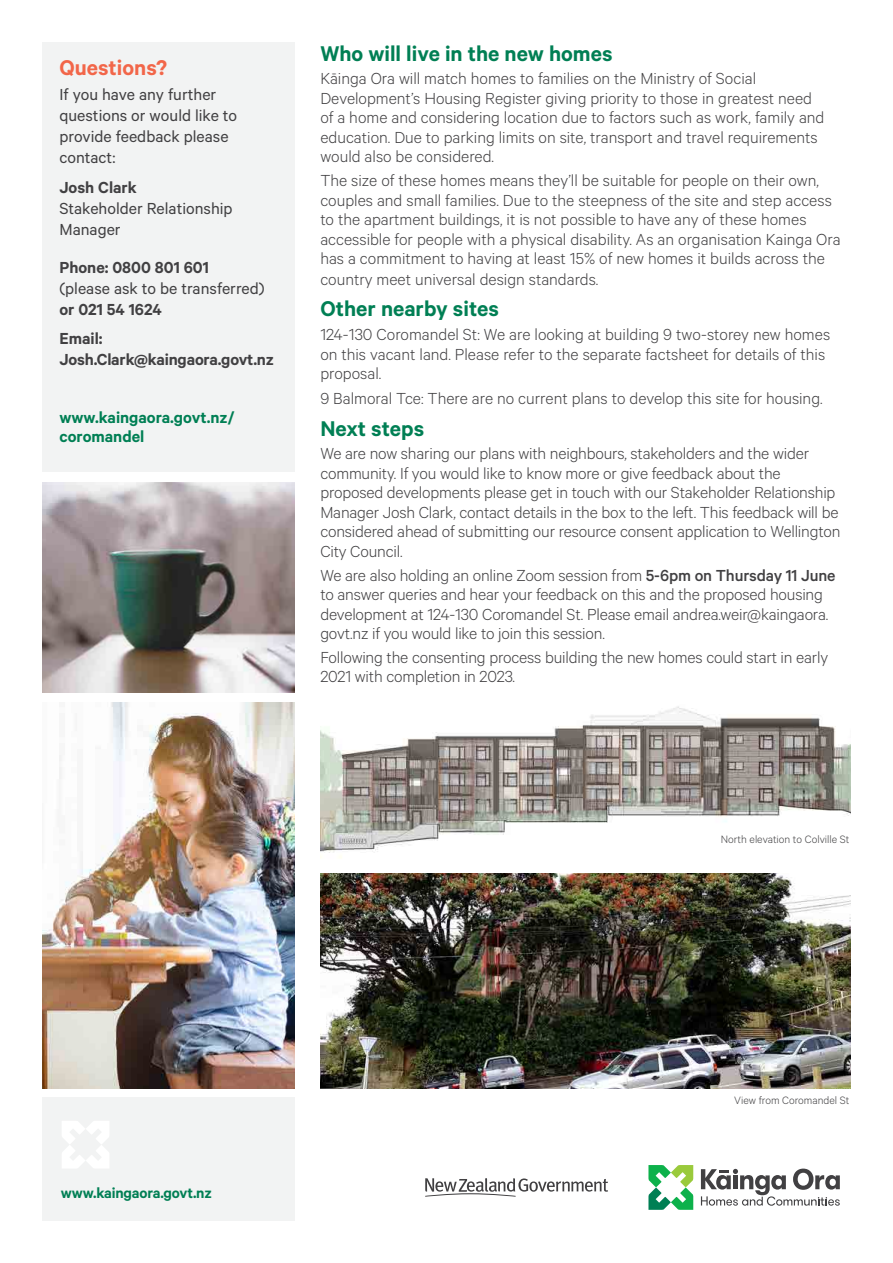
<style>
.page{position:relative;width:893px;height:1263px;background:#fff}
.page>*{position:absolute;margin:0;border:0;box-sizing:border-box;transform-origin:0 0}
.t1{font:600 24px "Calibre";color:#007f54}
.t2{font:600 24px "Calibre";color:#f26649}
.t3{font:300 18px/19.5px "Calibre";letter-spacing:-.005em;color:#414042}
.t4{font:18px/21px "Calibre";color:#414042}
.t5{font:600 18px/29.5px "Calibre";color:#414042}
.t6{font:600 18px/19.5px "Calibre";color:#007f54}
.t7{font:600 16.5px "Calibre";letter-spacing:-.01em;color:#007f54}
.t8{font:300 12px "Calibre";color:#414042}
.s1{font-weight:500}
</style>
<div class="page">
<img style="left:320px;top:873px;width:530px;height:216px">
<img style="left:320px;top:706px;width:530px;height:152px">
<div style="left:43px;top:1097px;width:252px;height:123px;background:#f2f3f3"></div>
<img style="left:43px;top:482px;width:252px;height:210px">
<img style="left:43px;top:703px;width:252px;height:386px">
<div style="left:43px;top:43px;width:252px;height:429px;background:#f2f3f3"></div>
<svg style="left:62px;top:1121px;width:47px;height:47px"></svg>
<svg style="left:425px;top:1178px;width:183px;height:19px"></svg>
<svg style="left:648px;top:1165px;width:45px;height:45px"></svg>
<svg style="left:701px;top:1168px;width:139px;height:38px"></svg>
<h1 class="t2" style="left:59px;top:53px;width:109px">Questions?</h1>
<p class="t4" style="left:59px;top:84px;width:179px">If you have any further questions or would like to provide feedback please contact:</p>
<p class="t5" style="left:59px;top:172px;width:79px">Josh Clark</p>
<p class="t4" style="left:59px;top:197px;width:175px">Stakeholder Relationship<br>Manager</p>
<p class="t5" style="left:59px;top:252px;width:151px">Phone: 0800 801 601</p>
<p class="t4" style="left:59px;top:277px;width:207px">(please ask to be transferred)</p>
<p class="t5" style="left:59px;top:294px;width:104px">or 021 54 1624<br>Email:</p>
<p class="t5" style="left:59px;top:344px;width:216px">Josh.Clark@kaingaora.govt.nz</p>
<p class="t6" style="left:59px;top:407px;width:177px">www.kaingaora.govt.nz/ coromandel</p>
<h1 class="t1" style="left:320px;top:39px;width:294px">Who will live in the new homes</h1>
<p class="t3" style="left:320px;top:68px;width:506px">Kāinga Ora will match homes to families on the Ministry of Social Development’s Housing Register giving priority to those in greatest need of a home and considering location due to factors such as work, family and education. Due to parking limits on site, transport and travel requirements would also be considered.</p>
<p class="t3" style="left:320px;top:170px;width:522px">The size of these homes means they’ll be suitable for people on their own, couples and small families. Due to the steepness of the site and step access to the apartment buildings, it is not possible to have any of these homes accessible for people with a physical disability. As an organisation Kainga Ora has a commitment to having at least 15% of new homes it builds across the country meet universal design standards.</p>
<h1 class="t1" style="left:320px;top:295px;width:180px">Other nearby sites</h1>
<p class="t3" style="left:320px;top:324px;width:511px">124-130 Coromandel St: We are looking at building 9 two-storey new homes on this vacant land. Please refer to the separate factsheet for details of this proposal.</p>
<p class="t3" style="left:320px;top:388px;width:504px">9 Balmoral Tce: There are no current plans to develop this site for housing.</p>
<h1 class="t1" style="left:320px;top:414px;width:105px">Next steps</h1>
<p class="t3" style="left:320px;top:443px;width:522px">We are now sharing our plans with neighbours, stakeholders and the wider community. If you would like to know more or give feedback about the proposed developments please get in touch with our Stakeholder Relationship Manager Josh Clark, contact details in the box to the left. This feedback will be considered ahead of submitting our resource consent application to Wellington City Council.</p>
<p class="t3" style="left:320px;top:564px;width:517px">We are also holding an online Zoom session from <span class="s1">5-6pm on Thursday 11 June </span>to answer queries and hear your feedback on this and the proposed housing development at 124-130 Coromandel St. Please email andrea.weir@kaingaora. govt.nz if you would like to join this session.</p>
<p class="t3" style="left:320px;top:647px;width:509px">Following the consenting process building the new homes could start in early<br>2021 with completion in 2023.</p>
<p class="t8" style="left:721px;top:832px;width:130px">North elevation to Colville St</p>
<p class="t7" style="left:61px;top:1183px;width:153px">www.kaingaora.govt.nz</p>
<p class="t8" style="left:734px;top:1093px;width:117px">View from Coromandel St</p>
</div>
